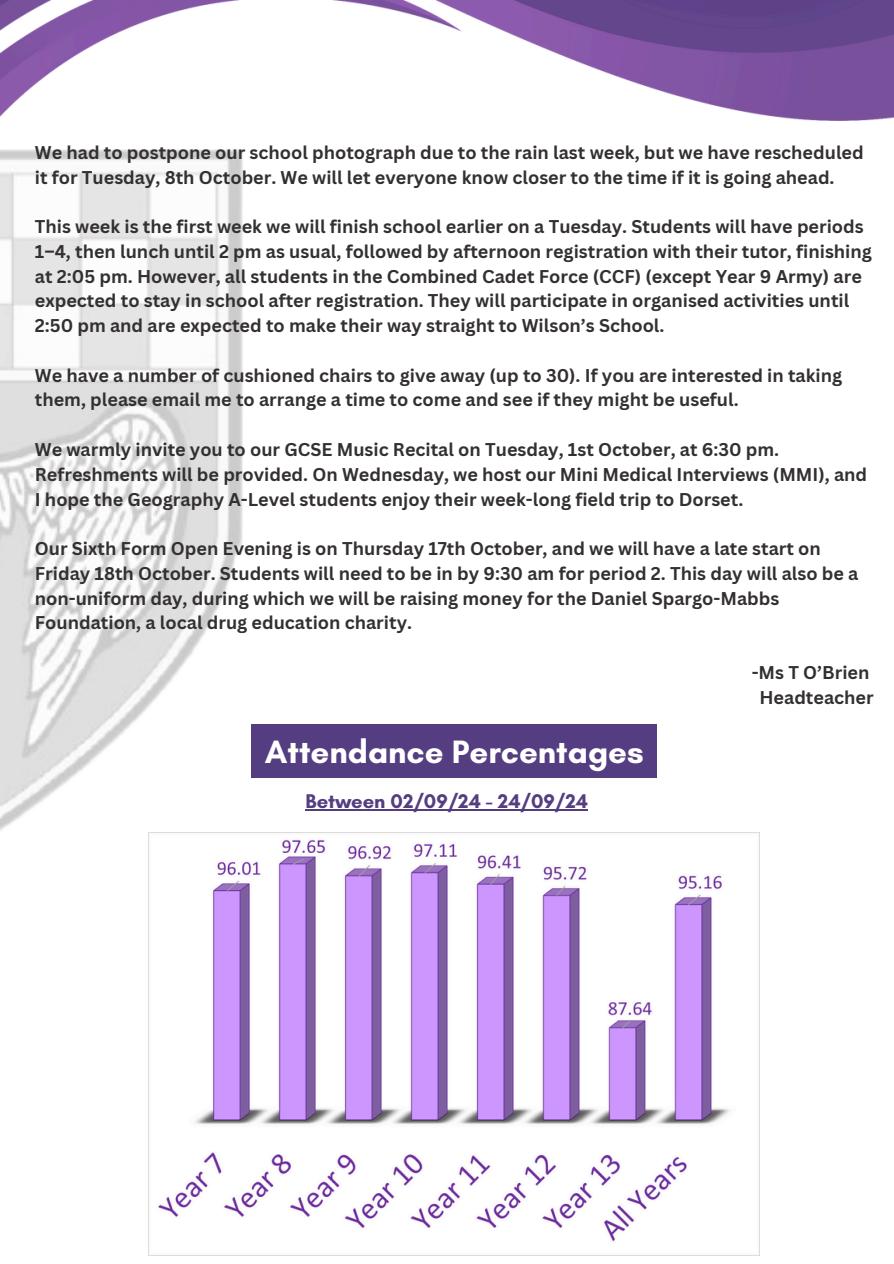
<style>
.page{position:relative;width:894px;height:1264px;background:#fff}
.page>*{position:absolute;margin:0;border:0;box-sizing:border-box;transform-origin:0 0}
.t1{font:700 32.85px "Glacial Indifference";color:#fff}
.t2{font:700 20.25px "Glacial Indifference";color:#543e81}
.t3{font:700 18px/24.8px "Canva Sans";color:#343030}
</style>
<div class="page">
<img style="left:0;top:150px;width:297px;height:681px">
<img style="left:0;top:0;width:893px;height:150px">
<img style="left:148px;top:832px;width:611px;height:423px">
<div style="left:252px;top:724px;width:404px;height:53px;background:#543e81"></div>
<hr style="left:305px;top:809px;width:283px;height:1px;background:#543e81">
<p class="t3" style="left:35px;top:139px;width:830px">We had to postpone our school photograph due to the rain last week, but we have rescheduled it for Tuesday, 8th October. We will let everyone know closer to the time if it is going ahead.</p>
<p class="t3" style="left:35px;top:214px;width:838px">This week is the first week we will finish school earlier on a Tuesday. Students will have periods 1–4, then lunch until 2 pm as usual, followed by afternoon registration with their tutor, finishing at 2:05 pm. However, all students in the Combined Cadet Force (CCF) (except Year 9 Army) are expected to stay in school after registration. They will participate in organised activities until 2:50 pm and are expected to make their way straight to Wilson’s School.</p>
<p class="t3" style="left:35px;top:362px;width:808px">We have a number of cushioned chairs to give away (up to 30). If you are interested in taking them, please email me to arrange a time to come and see if they might be useful.</p>
<p class="t3" style="left:35px;top:436px;width:833px">We warmly invite you to our GCSE Music Recital on Tuesday, 1st October, at 6:30 pm.<br>Refreshments will be provided. On Wednesday, we host our Mini Medical Interviews (MMI), and<br>I hope the Geography A-Level students enjoy their week-long field trip to Dorset.</p>
<h1 class="t3" style="left:35px;top:535px;width:824px">Our Sixth Form Open Evening is on Thursday 17th October, and we will have a late start on Friday 18th October. Students will need to be in by 9:30 am for period 2. This day will also be a non-uniform day, during which we will be raising money for the Daniel Spargo-Mabbs Foundation, a local drug education charity.</h1>
<h2 class="t3" style="left:751px;top:659px;width:119px">-Ms T O’Brien</h2>
<p class="t3" style="left:759px;top:684px;width:116px">Headteacher</p>
<p class="t1" style="left:265px;top:731px;width:380px">Attendance Percentages</p>
<p class="t2" style="left:305px;top:789px;width:284px">Between 02/09/24 - 24/09/24</p>
</div>
